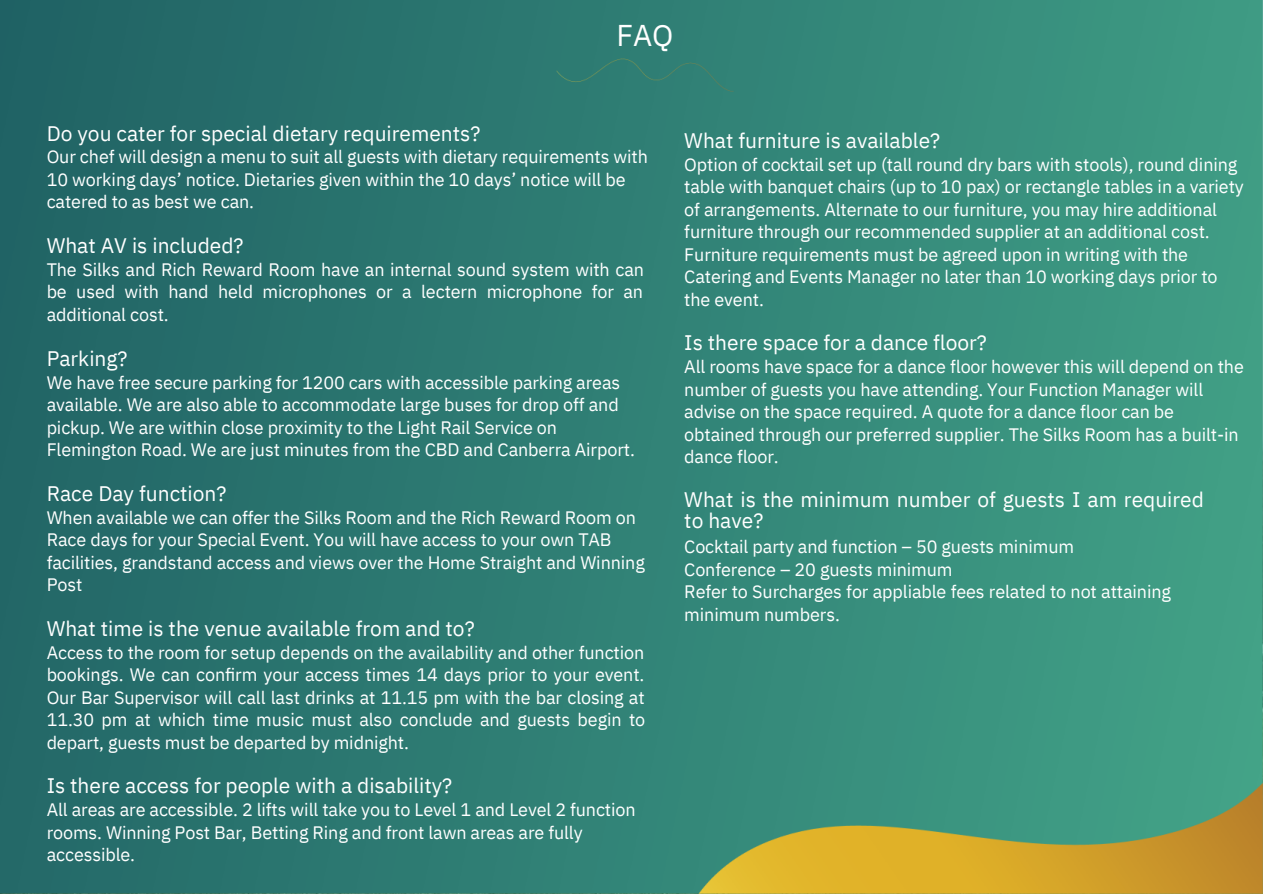
<style>
.page{position:relative;width:1263px;height:894px;background:#fff}
.page>*{position:absolute;margin:0;border:0;box-sizing:border-box;transform-origin:0 0}
.t1{font:30px "IBM Plex Sans";color:#fff}
.t2{font:21px/21.3px "IBM Plex Sans";color:#fff}
.t3{font:18px/22.5px "IBM Plex Sans";letter-spacing:-.005em;color:#fff}
</style>
<div class="page">
<img style="left:0;top:0;width:1263px;height:893px">
<p class="t1" style="left:616px;top:16px;width:58px">FAQ</p>
<p class="t2" style="left:47px;top:122px;width:435px">Do you cater for special dietary requirements?</p>
<p class="t2" style="left:684px;top:129px;width:257px">What furniture is available?</p>
<p class="t3" style="left:47px;top:145px;width:603px">Our chef will design a menu to suit all guests with dietary requirements with<br>10 working days’ notice. Dietaries given within the 10 days’ notice will be catered to as best we can.</p>
<p class="t3" style="left:684px;top:152px;width:561px">Option of cocktail set up (tall round dry bars with stools), round dining table with banquet chairs (up to 10 pax) or rectangle tables in a variety of arrangements. Alternate to our furniture, you may hire additional furniture through our recommended supplier at an additional cost.<br>Furniture requirements must be agreed upon in writing with the Catering and Events Manager no later than 10 working days prior to the event.</p>
<p class="t2" style="left:47px;top:234px;width:198px">What AV is included?</p>
<p class="t3" style="left:47px;top:258px;width:599px;text-align:justify">The Silks and Rich Reward Room have an internal sound system with can be used with hand held microphones or a lectern microphone for an additional cost.</p>
<p class="t2" style="left:47px;top:347px;width:82px">Parking?</p>
<p class="t3" style="left:47px;top:370px;width:590px">We have free secure parking for 1200 cars with accessible parking areas available. We are also able to accommodate large buses for drop off and pickup. We are within close proximity to the Light Rail Service on Flemington Road. We are just minutes from the CBD and Canberra Airport.</p>
<p class="t2" style="left:47px;top:482px;width:181px">Race Day function?</p>
<p class="t3" style="left:47px;top:505px;width:600px">When available we can offer the Silks Room and the Rich Reward Room on Race days for your Special Event. You will have access to your own TAB facilities, grandstand access and views over the Home Straight and Winning Post</p>
<p class="t2" style="left:47px;top:617px;width:429px">What time is the venue available from and to?</p>
<p class="t3" style="left:47px;top:640px;width:600px;text-align:justify">Access to the room for setup depends on the availability and other function bookings. We can confirm your access times 14 days prior to your event.<br>Our Bar Supervisor will call last drinks at 11.15 pm with the bar closing at 11.30 pm at which time music must also conclude and guests begin to depart, guests must be departed by midnight.</p>
<p class="t2" style="left:47px;top:774px;width:407px">Is there access for people with a disability?</p>
<p class="t3" style="left:47px;top:798px;width:590px">All areas are accessible. 2 lifts will take you to Level 1 and Level 2 function rooms. Winning Post Bar, Betting Ring and front lawn areas are fully accessible.</p>
<p class="t2" style="left:684px;top:332px;width:304px">Is there space for a dance floor?</p>
<p class="t3" style="left:684px;top:355px;width:561px">All rooms have space for a dance floor however this will depend on the number of guests you have attending. Your Function Manager will advise on the space required. A quote for a dance floor can be obtained through our preferred supplier. The Silks Room has a built-in dance floor.</p>
<p class="t2" style="left:684px;top:488px;width:521px">What is the minimum number of guests I am required to have?</p>
<p class="t3" style="left:684px;top:535px;width:391px">Cocktail party and function – 50 guests minimum</p>
<p class="t3" style="left:684px;top:557px;width:270px">Conference – 20 guests minimum</p>
<p class="t3" style="left:684px;top:580px;width:488px">Refer to Surcharges for appliable fees related to not attaining minimum numbers.</p>
</div>
